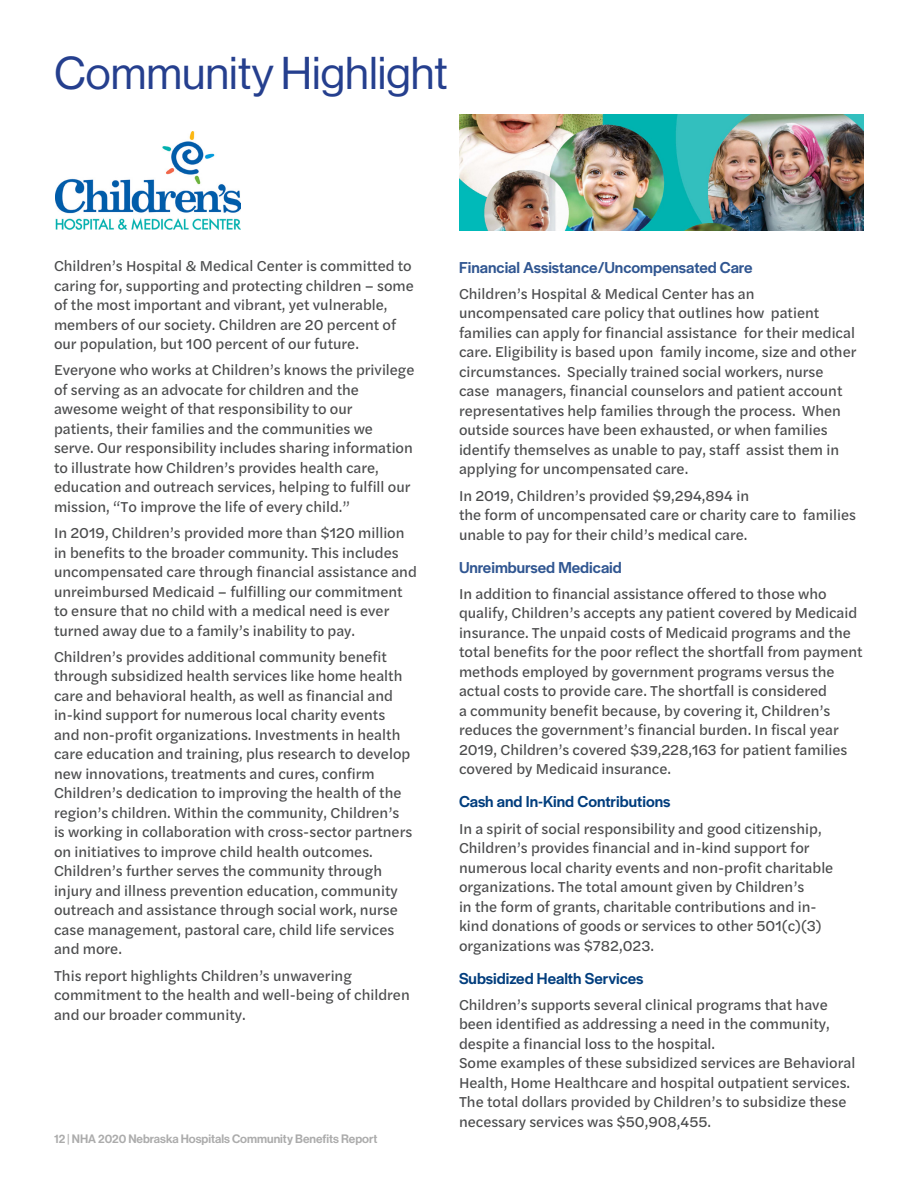
<style>
.page{position:relative;width:918px;height:1188px;background:#fff}
.page>*{position:absolute;margin:0;border:0;box-sizing:border-box;transform-origin:0 0}
.t1{font:45px "N Haas Grotesk DS Pro 55 Rg";color:#253f8e}
.t2{font:500 16.5px "Halyard Display";color:#305691}
.t3{font:500 16.5px "Halyard Display";color:#013d7d}
.t4{font:15px/19.5px "Halyard Text";color:#4b4c4d}
.t5{font:12px "N Haas Grotesk DS Pro 65 Md";color:#acacac}
</style>
<div class="page">
<img style="left:55px;top:131px;width:186px;height:99px">
<img style="left:459px;top:114px;width:405px;height:117px">
<p class="t1" style="left:54px;top:48px;width:396px">Community Highlight</p>
<p class="t4" style="left:54px;top:255px;width:361px">Children’s Hospital &amp; Medical Center is committed to caring for, supporting and protecting children – some of the most important and vibrant, yet vulnerable, members of our society. Children are 20 percent of our population, but 100 percent of our future.</p>
<p class="t4" style="left:54px;top:360px;width:362px">Everyone who works at Children’s knows the privilege of serving as an advocate for children and the awesome weight of that responsibility to our patients, their families and the communities we serve. Our responsibility includes sharing information to illustrate how Children’s provides health care, education and outreach services, helping to fulfill our mission, “To improve the life of every child.”</p>
<p class="t4" style="left:54px;top:522px;width:364px">In 2019, Children’s provided more than $120 million in benefits to the broader community. This includes uncompensated care through financial assistance and unreimbursed Medicaid – fulfilling our commitment to ensure that no child with a medical need is ever turned away due to a family’s inability to pay.</p>
<p class="t4" style="left:54px;top:646px;width:360px">Children’s provides additional community benefit through subsidized health services like home health care and behavioral health, as well as financial and in-kind support for numerous local charity events and non-profit organizations. Investments in health care education and training, plus research to develop new innovations, treatments and cures, confirm Children’s dedication to improving the health of the region’s children. Within the community, Children’s is working in collaboration with cross-sector partners on initiatives to improve child health outcomes.<br>Children’s further serves the community through injury and illness prevention education, community outreach and assistance through social work, nurse case management, pastoral care, child life services and more.</p>
<p class="t4" style="left:54px;top:965px;width:357px">This report highlights Children’s unwavering commitment to the health and well-being of children and our broader community.</p>
<p class="t5" style="left:54px;top:1132px;width:325px">12 | NHA 2020 Nebraska Hospitals Community Benefits Report</p>
<p class="t2" style="left:459px;top:255px;width:295px">Financial Assistance/Uncompensated Care</p>
<p class="t4" style="left:459px;top:283px;width:399px">Children’s Hospital &amp; Medical Center has an uncompensated care policy that outlines how patient families can apply for financial assistance for their medical care. Eligibility is based upon family income, size and other circumstances. Specially trained social workers, nurse case managers, financial counselors and patient account representatives help families through the process. When outside sources have been exhausted, or when families identify themselves as unable to pay, staff assist them in applying for uncompensated care.</p>
<p class="t4" style="left:459px;top:485px;width:399px">In 2019, Children’s provided $9,294,894 in<br>the form of uncompensated care or charity care to families unable to pay for their child’s medical care.</p>
<p class="t2" style="left:459px;top:555px;width:164px">Unreimbursed Medicaid</p>
<p class="t4" style="left:459px;top:583px;width:405px">In addition to financial assistance offered to those who qualify, Children’s accepts any patient covered by Medicaid insurance. The unpaid costs of Medicaid programs and the total benefits for the poor reflect the shortfall from payment methods employed by government programs versus the actual costs to provide care. The shortfall is considered<br>a community benefit because, by covering it, Children’s reduces the government’s financial burden. In fiscal year 2019, Children’s covered $39,228,163 for patient families covered by Medicaid insurance.</p>
<p class="t3" style="left:459px;top:790px;width:213px">Cash and In-Kind Contributions</p>
<p class="t4" style="left:459px;top:818px;width:376px">In a spirit of social responsibility and good citizenship, Children’s provides financial and in-kind support for numerous local charity events and non-profit charitable organizations. The total amount given by Children’s<br>in the form of grants, charitable contributions and in&shy;kind donations of goods or services to other 501(c)(3) organizations was $782,023.</p>
<p class="t3" style="left:459px;top:966px;width:186px">Subsidized Health Services</p>
<p class="t4" style="left:459px;top:994px;width:398px">Children’s supports several clinical programs that have been identified as addressing a need in the community, despite a financial loss to the hospital.<br>Some examples of these subsidized services are Behavioral Health, Home Healthcare and hospital outpatient services.<br>The total dollars provided by Children’s to subsidize these necessary services was $50,908,455.</p>
</div>
